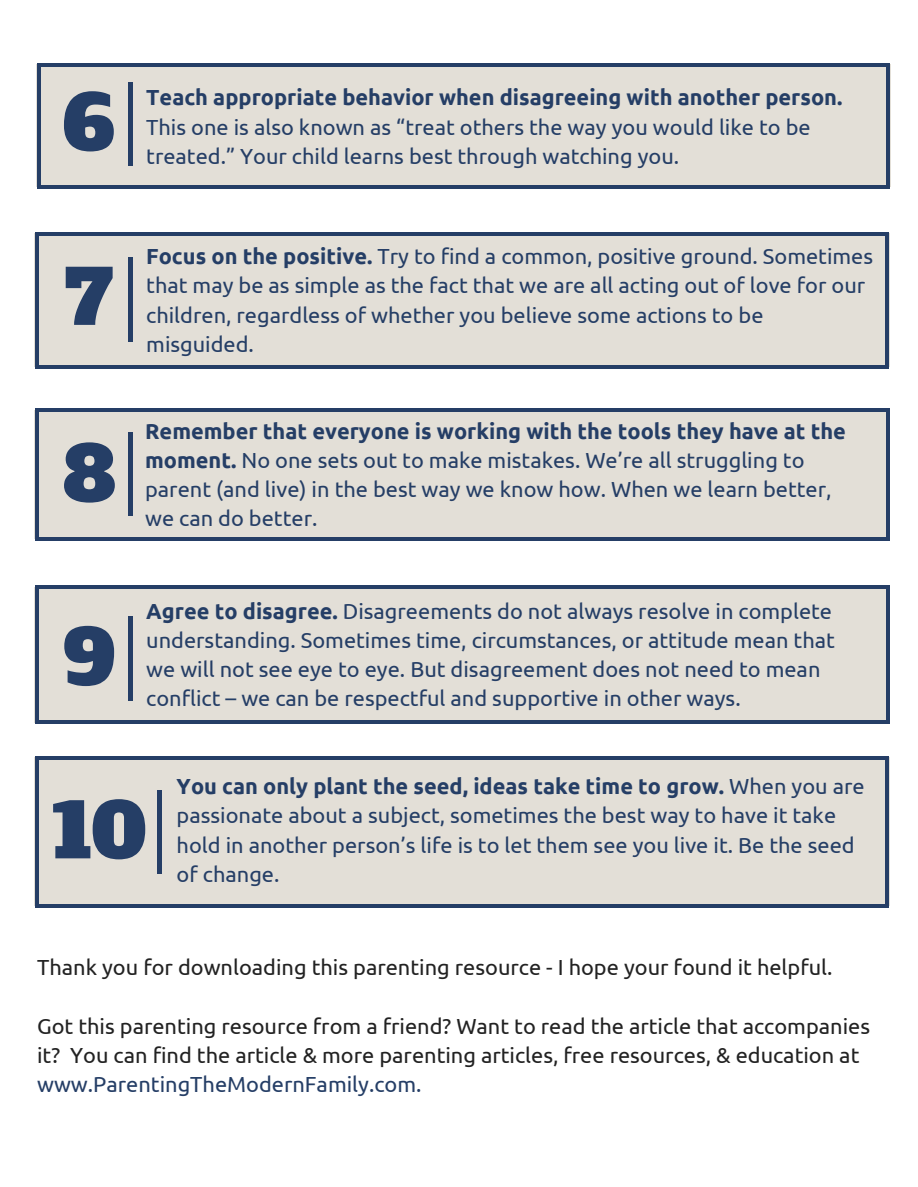
<style>
.page{position:relative;width:918px;height:1187px;background:#fff}
.page>*{position:absolute;margin:0;border:0;box-sizing:border-box;transform-origin:0 0}
.t1{font:74.7px "Alfa Slab One";color:#253e66}
.t2{font:21.75px/29.2px "Ubuntu";color:#253e66}
.t3{font:21.75px/29.2px "Ubuntu";color:#222}
.t4{font:700 21.75px "Ubuntu";color:#253e66}
.s1{font-weight:700}
</style>
<div class="page">
<div style="left:36px;top:65px;width:855px;height:122px;background:#e3dfd7"></div>
<svg style="left:886px;top:185px;width:4px;height:3px"></svg>
<hr style="left:37px;top:66px;width:4px;height:119px;background:#253e66">
<svg style="left:37px;top:185px;width:4px;height:3px"></svg>
<hr style="left:886px;top:66px;width:4px;height:119px;background:#253e66">
<hr style="left:41px;top:185px;width:845px;height:3px;background:#253e66">
<svg style="left:886px;top:63px;width:4px;height:3px"></svg>
<svg style="left:37px;top:63px;width:4px;height:3px"></svg>
<hr style="left:41px;top:63px;width:845px;height:3px;background:#253e66">
<div style="left:35px;top:233px;width:855px;height:134px;background:#e3dfd7"></div>
<hr style="left:36px;top:235px;width:3px;height:130px;background:#253e66">
<hr style="left:886px;top:235px;width:3px;height:130px;background:#253e66">
<hr style="left:39px;top:365px;width:847px;height:3px;background:#253e66">
<hr style="left:39px;top:232px;width:847px;height:3px;background:#253e66">
<div style="left:35px;top:410px;width:855px;height:129px;background:#e3dfd7"></div>
<svg style="left:886px;top:537px;width:4px;height:3px"></svg>
<hr style="left:35px;top:412px;width:4px;height:125px;background:#253e66">
<hr style="left:886px;top:412px;width:4px;height:125px;background:#253e66">
<hr style="left:38px;top:537px;width:848px;height:3px;background:#253e66">
<svg style="left:886px;top:408px;width:4px;height:4px"></svg>
<svg style="left:35px;top:408px;width:3px;height:4px"></svg>
<hr style="left:38px;top:408px;width:848px;height:4px;background:#253e66">
<div style="left:35px;top:587px;width:855px;height:135px;background:#e3dfd7"></div>
<svg style="left:886px;top:720px;width:4px;height:4px"></svg>
<hr style="left:35px;top:588px;width:4px;height:132px;background:#253e66">
<svg style="left:35px;top:720px;width:3px;height:4px"></svg>
<hr style="left:886px;top:588px;width:4px;height:132px;background:#253e66">
<hr style="left:38px;top:720px;width:848px;height:4px;background:#253e66">
<svg style="left:886px;top:585px;width:4px;height:3px"></svg>
<hr style="left:38px;top:585px;width:848px;height:4px;background:#253e66">
<div style="left:35px;top:757px;width:855px;height:149px;background:#e3dfd7"></div>
<hr style="left:36px;top:759px;width:3px;height:145px;background:#253e66">
<hr style="left:886px;top:759px;width:3px;height:145px;background:#253e66">
<hr style="left:39px;top:904px;width:847px;height:3px;background:#253e66">
<hr style="left:39px;top:756px;width:847px;height:3px;background:#253e66">
<hr style="left:128px;top:84px;width:3px;height:80px;background:#253e66">
<hr style="left:130px;top:84px;width:3px;height:80px;background:#253e66">
<hr style="left:128px;top:259px;width:3px;height:80px;background:#253e66">
<hr style="left:130px;top:259px;width:3px;height:80px;background:#253e66">
<hr style="left:128px;top:434px;width:3px;height:80px;background:#253e66">
<hr style="left:130px;top:434px;width:3px;height:80px;background:#253e66">
<hr style="left:128px;top:618px;width:3px;height:80px;background:#253e66">
<hr style="left:130px;top:618px;width:3px;height:80px;background:#253e66">
<hr style="left:158px;top:792px;width:2px;height:79px;background:#253e66">
<svg style="left:158px;top:871px;width:4px;height:3px"></svg>
<hr style="left:160px;top:792px;width:2px;height:79px;background:#253e66">
<h1 class="t1" style="left:63px;top:73px;width:53px">6</h1>
<p class="t4" style="left:146px;top:85px;width:698px">Teach appropriate behavior when disagreeing with another person.</p>
<p class="t2" style="left:146px;top:112px;width:666px">This one is also known as “treat others the way you would like to be treated.” Your child learns best through watching you.</p>
<h1 class="t1" style="left:65px;top:247px;width:49px">7</h1>
<h1 class="t1" style="left:63px;top:424px;width:54px">8</h1>
<h1 class="t1" style="left:64px;top:607px;width:53px">9</h1>
<p class="t2" style="left:146px;top:241px;width:728px"><span class="s1">Focus on the positive.</span> Try to find a common, positive ground. Sometimes that may be as simple as the fact that we are all acting out of love for our children, regardless of whether you believe some actions to be misguided.</p>
<p class="t2" style="left:145px;top:416px;width:702px"><span class="s1">Remember that everyone is working with the tools they have at the moment.</span> No one sets out to make mistakes. We’re all struggling to parent (and live) in the best way we know how. When we learn better, we can do better.</p>
<p class="t2" style="left:146px;top:596px;width:690px"><span class="s1">Agree to disagree.</span> Disagreements do not always resolve in complete understanding. Sometimes time, circumstances, or attitude mean that we will not see eye to eye. But disagreement does not need to mean conflict – we can be respectful and supportive in other ways.</p>
<h1 class="t1" style="left:52px;top:781px;width:96px">10</h1>
<p class="t2" style="left:177px;top:771px;width:690px"><span class="s1">You can only plant the seed, ideas take time to grow.</span> When you are passionate about a subject, sometimes the best way to have it take hold in another person’s life is to let them see you live it. Be the seed of change.</p>
<p class="t3" style="left:37px;top:952px;width:797px">Thank you for downloading this parenting resource - I hope your found it helpful.</p>
<p class="t3" style="left:37px;top:1011px;width:834px">Got this parenting resource from a friend? Want to read the article that accompanies it? You can find the article &amp; more parenting articles, free resources, &amp; education at</p>
<p class="t2" style="left:37px;top:1069px;width:386px">www.ParentingTheModernFamily.com.</p>
</div>
